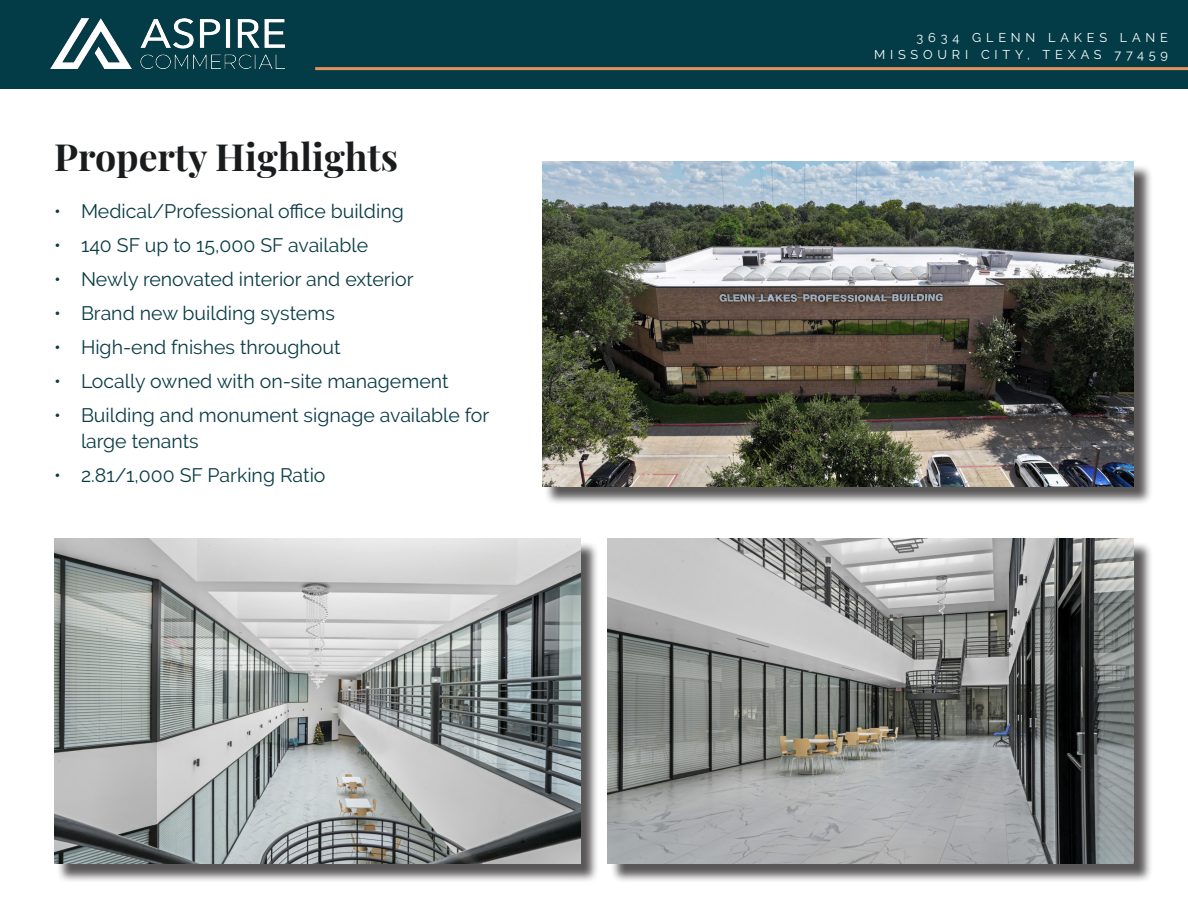
<style>
.page{position:relative;width:1188px;height:918px;background:#fff}
.page>*{position:absolute;margin:0;border:0;box-sizing:border-box;transform-origin:0 0}
.t1{font:700 37.5px "Playfair Display";color:#191b1d}
.t2{font:19.5px/25.2px "Raleway";color:#0a3c46}
.t3{font:12.75px "Raleway";letter-spacing:.375em;color:#fff}
</style>
<div class="page">
<div style="left:0;top:0;width:1188px;height:88px;background:#033c46"></div>
<hr style="left:315px;top:67px;width:873px;height:3px;background:#e19459">
<div style="left:544px;top:164px;width:609px;height:342px;background:#231f20;opacity:.75"></div>
<img style="left:542px;top:162px;width:592px;height:325px">
<img style="left:50px;top:19px;width:234px;height:50px">
<div style="left:56px;top:541px;width:543px;height:342px;background:#231f20;opacity:.75"></div>
<img style="left:54px;top:539px;width:526px;height:325px">
<div style="left:610px;top:541px;width:543px;height:342px;background:#231f20;opacity:.75"></div>
<img style="left:608px;top:539px;width:526px;height:325px">
<p class="t1" style="left:54px;top:128px;width:346px">Property Highlights</p>
<p class="t2" style="left:54px;top:199px;width:351px">• Medical/Professional office building</p>
<p class="t2" style="left:54px;top:233px;width:316px">• 140 SF up to 15,000 SF available</p>
<p class="t2" style="left:54px;top:267px;width:361px">• Newly renovated interior and exterior</p>
<p class="t2" style="left:54px;top:301px;width:282px">• Brand new building systems</p>
<p class="t2" style="left:54px;top:335px;width:288px">• High-end fnishes throughout</p>
<p class="t2" style="left:54px;top:369px;width:396px">• Locally owned with on-site management</p>
<p class="t2" style="left:81px;top:403px;width:410px;text-indent:-27px">• Building and monument signage available for large tenants</p>
<p class="t2" style="left:54px;top:462px;width:273px">• 2.81/1,000 SF Parking Ratio</p>
<p class="t3" style="left:917px;top:30px;width:253px">3634 GLENN LAKES LANE</p>
<p class="t3" style="left:874px;top:47px;width:295px">MISSOURI CITY, TEXAS 77459</p>
</div>
